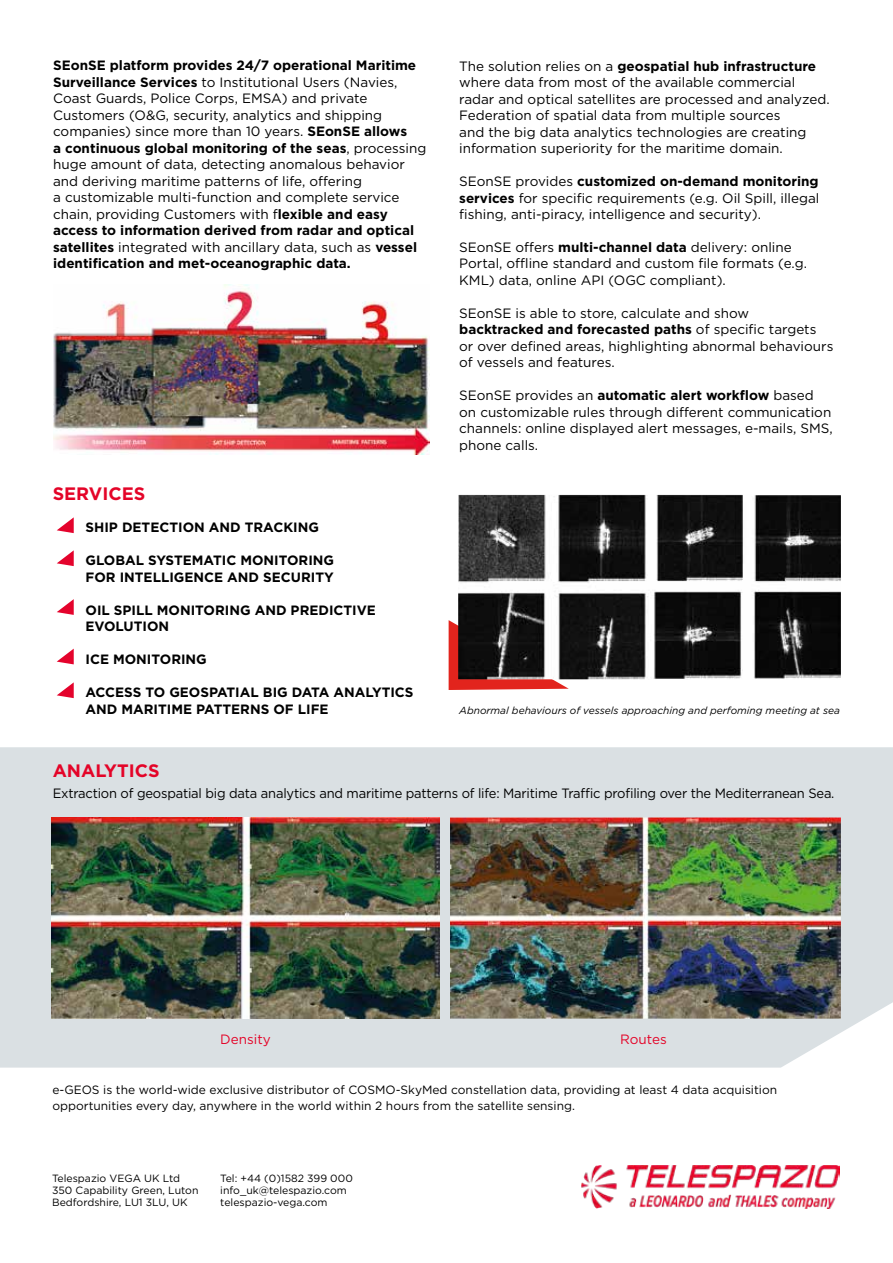
<style>
.page{position:relative;width:893px;height:1263px;background:#fff}
.page>*{position:absolute;margin:0;border:0;box-sizing:border-box;transform-origin:0 0}
.t1{font:700 18px "Gotham";color:#e40428}
.t2{font:13.5px/16.5px "Gotham";color:#000}
.t3{font:700 13.5px/16.5px "Gotham";color:#000}
.t4{font:13.5px "Gotham";color:#000;scale:.96 1}
.t5{font:13.5px "Gotham";color:#e40428}
.t6{font:12px/16.5px "Gotham";color:#000}
.t7{font:10.5px/12px "Gotham";color:#000}
.t8{font:italic 10.2px "Gotham";color:#000}
.s1{font-weight:700}
</style>
<div class="page">
<div style="left:0;top:747px;width:893px;height:320px;background:#dae0e3"></div>
<svg style="left:57px;top:517px;width:17px;height:16px"></svg>
<svg style="left:57px;top:550px;width:17px;height:16px"></svg>
<svg style="left:57px;top:599px;width:17px;height:16px"></svg>
<svg style="left:57px;top:649px;width:17px;height:15px"></svg>
<svg style="left:57px;top:682px;width:17px;height:16px"></svg>
<img style="left:53px;top:285px;width:376px;height:170px">
<svg style="left:449px;top:620px;width:120px;height:70px;background:#e33c36"></svg>
<img style="left:458px;top:495px;width:383px;height:184px">
<img style="left:52px;top:817px;width:388px;height:201px">
<img style="left:450px;top:817px;width:391px;height:201px">
<img style="left:581px;top:1165px;width:259px;height:44px">
<p class="t2" style="left:53px;top:57px;width:375px"><span class="s1">SEonSE platform provides 24/7 operational Maritime Surveillance Services</span> to Institutional Users (Navies, Coast Guards, Police Corps, EMSA) and private Customers (O&amp;G, security, analytics and shipping companies) since more than 10 years. <span class="s1">SEonSE allows<br>a continuous global monitoring of the seas</span>, processing huge amount of data, detecting anomalous behavior and deriving maritime patterns of life, offering<br>a customizable multi-function and complete service chain, providing Customers with f<span class="s1">lexible and easy access to information derived from radar and optical satellites</span> integrated with ancillary data, such as <span class="s1">vessel identification and met-oceanographic data.</span></p>
<h1 class="t1" style="left:53px;top:481px;width:94px">SERVICES</h1>
<p class="t3" style="left:86px;top:519px;width:235px">SHIP DETECTION AND TRACKING</p>
<p class="t3" style="left:86px;top:552px;width:250px">GLOBAL SYSTEMATIC MONITORING<br>FOR INTELLIGENCE AND SECURITY</p>
<p class="t3" style="left:86px;top:602px;width:292px">OIL SPILL MONITORING AND PREDICTIVE<br>EVOLUTION</p>
<p class="t3" style="left:86px;top:651px;width:123px">ICE MONITORING</p>
<p class="t3" style="left:86px;top:684px;width:330px">ACCESS TO GEOSPATIAL BIG DATA ANALYTICS<br>AND MARITIME PATTERNS OF LIFE</p>
<p class="t2" style="left:459px;top:57px;width:372px">The solution relies on a <span class="s1">geospatial hub infrastructure </span>where data from most of the available commercial radar and optical satellites are processed and analyzed.<br>Federation of spatial data from multiple sources<br>and the big data analytics technologies are creating information superiority for the maritime domain.</p>
<p class="t2" style="left:459px;top:173px;width:362px;text-align:justify">SEonSE provides <span class="s1">customized on-demand monitoring services</span> for specific requirements (e.g. Oil Spill, illegal fishing, anti-piracy, intelligence and security).</p>
<p class="t2" style="left:459px;top:239px;width:349px">SEonSE offers <span class="s1">multi-channel data</span> delivery: online<br>Portal, offline standard and custom file formats (e.g.<br>KML) data, online API (OGC compliant).</p>
<p class="t2" style="left:459px;top:305px;width:376px">SEonSE is able to store, calculate and show <span class="s1">backtracked and forecasted paths</span> of specific targets or over defined areas, highlighting abnormal behaviours of vessels and features.</p>
<p class="t2" style="left:459px;top:387px;width:375px">SEonSE provides an <span class="s1">automatic alert workflow</span> based on customizable rules through different communication channels: online displayed alert messages, e-mails, SMS, phone calls.</p>
<p class="t8" style="left:459px;top:704px;width:382px">Abnormal behaviours of vessels approaching and perfoming meeting at sea</p>
<h1 class="t1" style="left:53px;top:759px;width:108px">ANALYTICS</h1>
<p class="t4" style="left:53px;top:784px;width:816px">Extraction of geospatial big data analytics and maritime patterns of life: Maritime Traffic profiling over the Mediterranean Sea.</p>
<p class="t5" style="left:220px;top:1031px;width:52px">Density</p>
<p class="t5" style="left:620px;top:1031px;width:48px">Routes</p>
<p class="t6" style="left:52px;top:1081px;width:726px">e-GEOS is the world-wide exclusive distributor of COSMO-SkyMed constellation data, providing at least 4 data acquisition opportunities every day, anywhere in the world within 2 hours from the satellite sensing.</p>
<p class="t7" style="left:52px;top:1172px;width:148px">Telespazio VEGA UK Ltd<br>350 Capability Green, Luton<br>Bedfordshire, LU1 3LU, UK</p>
<p class="t7" style="left:220px;top:1172px;width:134px">Tel: +44 (0)1582 399 000 info_uk@telespazio.com telespazio-vega.com</p>
</div>
